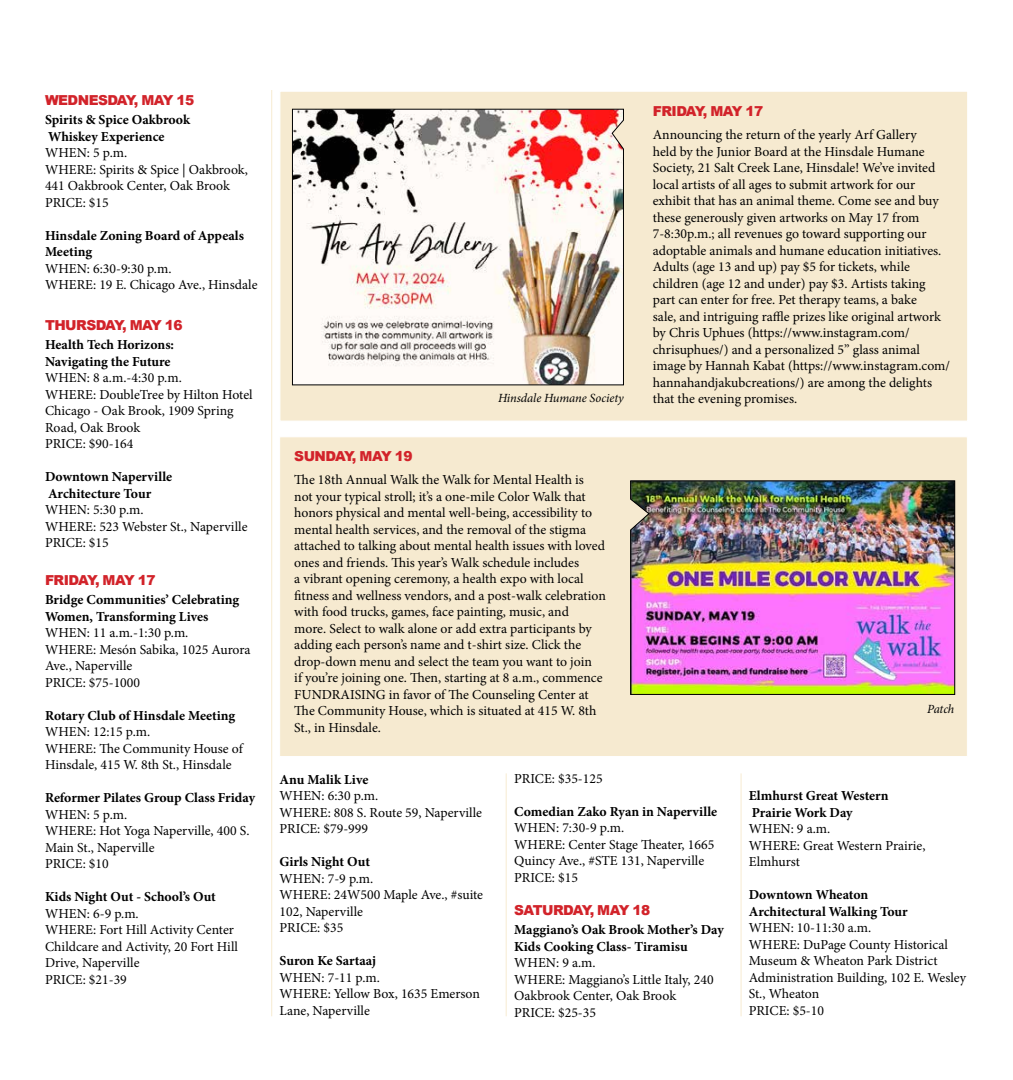
<style>
.page{position:relative;width:1013px;height:1080px;background:#fff}
.page>*{position:absolute;margin:0;border:0;box-sizing:border-box;transform-origin:0 0}
.t1{font:13.75px/16.5px "Minion Pro";color:#000}
.t2{font:700 13.75px/16.5px "Minion Pro";color:#000}
.t3{font:900 13.75px "Arial";letter-spacing:-.04em;color:#d2232a}
.t4{font:italic 12.5px "Minion Pro";letter-spacing:-.005em;color:#000}
</style>
<div class="page">
<div style="left:279px;top:91px;width:689px;height:330px;background:#f6ead0;border:1px solid #fff"></div>
<img style="left:292px;top:109px;width:332px;height:277px">
<div style="left:279px;top:437px;width:688px;height:320px;background:#f6ead0;border:1px solid #fff"></div>
<img style="left:630px;top:480px;width:325px;height:215px">
<hr style="left:740px;top:773px;width:1px;height:243px;background:#d8a229">
<hr style="left:506px;top:773px;width:1px;height:243px;background:#d8a229">
<hr style="left:271px;top:90px;width:1px;height:926px;background:#d8a229">
<p class="t3" style="left:45px;top:90px;width:151px">WEDNESDAY, MAY 15</p>
<p class="t2" style="left:45px;top:111px;width:146px">Spirits &amp; Spice Oakbrook<br>Whiskey Experience</p>
<p class="t1" style="left:45px;top:144px;width:204px">WHEN: 5 p.m.<br>WHERE: Spirits &amp; Spice | Oakbrook,<br>441 Oakbrook Center, Oak Brook<br>PRICE: $15</p>
<p class="t2" style="left:45px;top:227px;width:200px">Hinsdale Zoning Board of Appeals<br>Meeting</p>
<p class="t1" style="left:45px;top:260px;width:214px">WHEN: 6:30-9:30 p.m.<br>WHERE: 19 E. Chicago Ave., Hinsdale</p>
<p class="t3" style="left:45px;top:315px;width:139px">THURSDAY, MAY 16</p>
<p class="t2" style="left:45px;top:336px;width:131px">Health Tech Horizons:<br>Navigating the Future</p>
<p class="t1" style="left:45px;top:369px;width:209px">WHEN: 8 a.m.-4:30 p.m.<br>WHERE: DoubleTree by Hilton Hotel<br>Chicago - Oak Brook, 1909 Spring<br>Road, Oak Brook<br>PRICE: $90-164</p>
<p class="t2" style="left:45px;top:468px;width:129px">Downtown Naperville<br>Architecture Tour</p>
<p class="t1" style="left:45px;top:501px;width:204px">WHEN: 5:30 p.m.<br>WHERE: 523 Webster St., Naperville<br>PRICE: $15</p>
<p class="t3" style="left:45px;top:570px;width:112px">FRIDAY, MAY 17</p>
<p class="t2" style="left:45px;top:591px;width:196px">Bridge Communities’ Celebrating<br>Women, Transforming Lives</p>
<p class="t1" style="left:45px;top:624px;width:207px">WHEN: 11 a.m.-1:30 p.m.<br>WHERE: Mesón Sabika, 1025 Aurora<br>Ave., Naperville<br>PRICE: $75-1000</p>
<p class="t2" style="left:45px;top:707px;width:192px">Rotary Club of Hinsdale Meeting</p>
<p class="t1" style="left:45px;top:723px;width:199px">WHEN: 12:15 p.m.<br>WHERE: The Community House of<br>Hinsdale, 415 W. 8th St., Hinsdale</p>
<p class="t2" style="left:45px;top:789px;width:212px">Reformer Pilates Group Class Friday</p>
<p class="t1" style="left:45px;top:806px;width:206px">WHEN: 5 p.m.<br>WHERE: Hot Yoga Naperville, 400 S.<br>Main St., Naperville<br>PRICE: $10</p>
<p class="t2" style="left:45px;top:888px;width:172px">Kids Night Out - School’s Out</p>
<p class="t1" style="left:45px;top:905px;width:194px">WHEN: 6-9 p.m.<br>WHERE: Fort Hill Activity Center<br>Childcare and Activity, 20 Fort Hill<br>Drive, Naperville<br>PRICE: $21-39</p>
<p class="t3" style="left:652px;top:101px;width:112px">FRIDAY, MAY 17</p>
<p class="t1" style="left:652px;top:126px;width:299px">Announcing the return of the yearly Arf Gallery<br>held by the Junior Board at the Hinsdale Humane Society, 21 Salt Creek Lane, Hinsdale! We’ve invited local artists of all ages to submit artwork for our exhibit that has an animal theme. Come see and buy these generously given artworks on May 17 from 7-8:30p.m.; all revenues go toward supporting our adoptable animals and humane education initiatives.<br>Adults (age 13 and up) pay $5 for tickets, while children (age 12 and under) pay $3. Artists taking part can enter for free. Pet therapy teams, a bake<br>sale, and intriguing raffle prizes like original artwork by Chris Uphues (https://www.instagram.com/ chrisuphues/) and a personalized 5” glass animal image by Hannah Kabat (https://www.instagram.com/ hannahandjakubcreations/) are among the delights</p>
<p class="t4" style="left:498px;top:390px;width:127px">Hinsdale Humane Society</p>
<p class="t1" style="left:652px;top:390px;width:146px">that the evening promises.</p>
<p class="t3" style="left:294px;top:446px;width:120px">SUNDAY, MAY 19</p>
<p class="t1" style="left:294px;top:471px;width:313px">The 18th Annual Walk the Walk for Mental Health is<br>not your typical stroll; it’s a one-mile Color Walk that honors physical and mental well-being, accessibility to mental health services, and the removal of the stigma attached to talking about mental health issues with loved ones and friends. This year’s Walk schedule includes<br>a vibrant opening ceremony, a health expo with local fitness and wellness vendors, and a post-walk celebration with food trucks, games, face painting, music, and<br>more. Select to walk alone or add extra participants by adding each person’s name and t-shirt size. Click the drop-down menu and select the team you want to join<br>if you’re joining one. Then, starting at 8 a.m., commence FUNDRAISING in favor of The Counseling Center at The Community House, which is situated at 415 W. 8th St., in Hinsdale.</p>
<p class="t4" style="left:927px;top:700px;width:29px">Patch</p>
<p class="t2" style="left:279px;top:771px;width:90px">Anu Malik Live</p>
<p class="t1" style="left:279px;top:788px;width:204px">WHEN: 6:30 p.m.<br>WHERE: 808 S. Route 59, Naperville<br>PRICE: $79-999</p>
<p class="t2" style="left:279px;top:854px;width:92px">Girls Night Out</p>
<p class="t1" style="left:279px;top:870px;width:205px">WHEN: 7-9 p.m.<br>WHERE: 24W500 Maple Ave., #suite<br>102, Naperville<br>PRICE: $35</p>
<p class="t2" style="left:279px;top:953px;width:98px">Suron Ke Sartaaj</p>
<p class="t1" style="left:279px;top:969px;width:202px">WHEN: 7-11 p.m.<br>WHERE: Yellow Box, 1635 Emerson<br>Lane, Naperville</p>
<p class="t1" style="left:514px;top:770px;width:90px">PRICE: $35-125</p>
<p class="t2" style="left:514px;top:803px;width:205px">Comedian Zako Ryan in Naperville</p>
<p class="t1" style="left:514px;top:820px;width:202px">WHEN: 7:30-9 p.m.<br>WHERE: Center Stage Theater, 1665<br>Quincy Ave., #STE 131, Naperville<br>PRICE: $15</p>
<p class="t3" style="left:514px;top:900px;width:137px">SATURDAY, MAY 18</p>
<p class="t2" style="left:514px;top:921px;width:211px">Maggiano’s Oak Brook Mother’s Day<br>Kids Cooking Class- Tiramisu</p>
<p class="t1" style="left:514px;top:954px;width:201px">WHEN: 9 a.m.<br>WHERE: Maggiano’s Little Italy, 240<br>Oakbrook Center, Oak Brook<br>PRICE: $25-35</p>
<p class="t2" style="left:748px;top:788px;width:141px">Elmhurst Great Western<br>Prairie Work Day</p>
<p class="t1" style="left:748px;top:821px;width:178px">WHEN: 9 a.m.<br>WHERE: Great Western Prairie,<br>Elmhurst</p>
<p class="t2" style="left:748px;top:887px;width:160px">Downtown Wheaton<br>Architectural Walking Tour</p>
<p class="t1" style="left:748px;top:920px;width:219px">WHEN: 10-11:30 a.m.<br>WHERE: DuPage County Historical<br>Museum &amp; Wheaton Park District<br>Administration Building, 102 E. Wesley<br>St., Wheaton<br>PRICE: $5-10</p>
</div>
